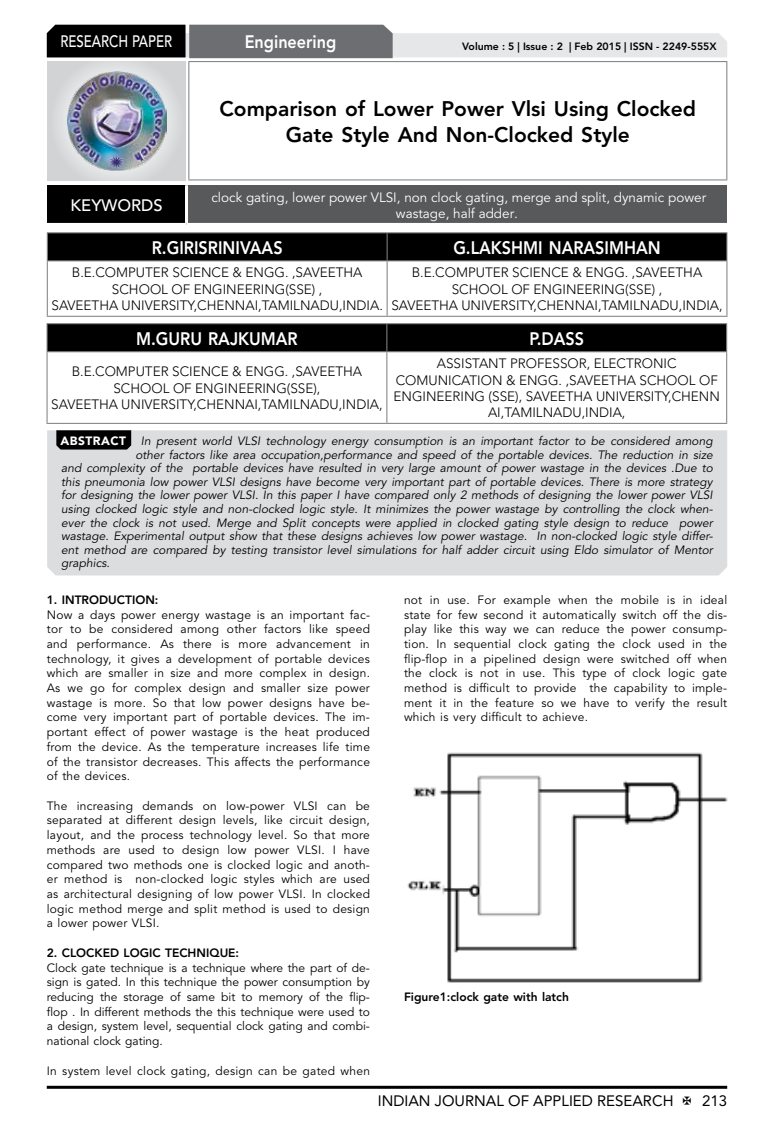
<style>
.page{position:relative;width:774px;height:1136px;background:#fff}
.page>*{position:absolute;margin:0;border:0;box-sizing:border-box;transform-origin:0 0}
.t1{font:800 21px/26.2px "Avenir LT Std";color:#000;text-align:center}
.t2{font:800 18px "Avenir LT Std";color:#fff;scale:.9 1}
.t3{font:500 16.5px "Avenir LT Std";color:#fff;scale:.8 1}
.t4{font:500 16.5px "Avenir LT Std";color:#fff}
.t5{font:15px "Avenir LT Std";color:#000}
.t6{font:300 13.5px/16.2px "Avenir LT Std";color:#000;text-align:center}
.t7{font:13.5px/16.2px "Avenir LT Std";color:#fff;text-align:center}
.t8{font:12px/14.7px "Avenir LT Std";letter-spacing:.02em;color:#000;text-align:justify}
.t9{font:italic 12px "Avenir LT Std";color:#000}
.t10{font:800 12px "Avenir LT Std";color:#000}
.t11{font:800 10.5px "Avenir LT Std";color:#000}
.s1{font-weight:900;font-style:normal;color:#fff}
</style>
<div class="page">
<hr style="left:47px;top:1085px;width:680px;height:3px;background:#000">
<div style="left:48px;top:62px;width:137px;height:118px;background:linear-gradient(to right,#d9dadb,#d9dadb)"></div>
<img style="left:68px;top:71px;width:99px;height:100px">
<svg style="left:47px;top:25px;width:680px;height:33px;background:#979899"></svg>
<hr style="left:188px;top:61px;width:539px;height:1px;background:#808285">
<hr style="left:188px;top:62px;width:1px;height:117px;background:#808285">
<hr style="left:726px;top:62px;width:1px;height:117px;background:#808285">
<hr style="left:188px;top:179px;width:539px;height:1px;background:#808285">
<hr style="left:47px;top:232px;width:340px;height:1px;background:#808285">
<hr style="left:387px;top:232px;width:340px;height:1px;background:#808285">
<div style="left:47px;top:233px;width:680px;height:27px;background:#000"></div>
<hr style="left:47px;top:260px;width:340px;height:1px;background:#808285">
<hr style="left:47px;top:261px;width:1px;height:55px;background:#808285">
<hr style="left:387px;top:260px;width:340px;height:1px;background:#808285">
<hr style="left:387px;top:261px;width:1px;height:55px;background:#808285">
<hr style="left:726px;top:261px;width:1px;height:55px;background:#808285">
<hr style="left:47px;top:316px;width:340px;height:1px;background:#808285">
<hr style="left:387px;top:316px;width:340px;height:1px;background:#808285">
<hr style="left:47px;top:323px;width:340px;height:1px;background:#808285">
<hr style="left:387px;top:323px;width:340px;height:1px;background:#808285">
<div style="left:47px;top:324px;width:680px;height:27px;background:#000"></div>
<hr style="left:47px;top:351px;width:340px;height:1px;background:#808285">
<hr style="left:47px;top:352px;width:1px;height:71px;background:#808285">
<hr style="left:387px;top:351px;width:340px;height:1px;background:#808285">
<hr style="left:386px;top:352px;width:1px;height:71px;background:#808285">
<hr style="left:726px;top:352px;width:1px;height:71px;background:#808285">
<hr style="left:47px;top:423px;width:340px;height:1px;background:#808285">
<hr style="left:387px;top:423px;width:340px;height:1px;background:#808285">
<div style="left:47px;top:185px;width:139px;height:39px;background:#000"></div>
<div style="left:186px;top:185px;width:541px;height:39px;background:#58595b"></div>
<hr style="left:185px;top:185px;width:3px;height:38px;background:#fff">
<hr style="left:47px;top:223px;width:139px;height:3px;background:#fff">
<hr style="left:186px;top:223px;width:541px;height:3px;background:#fff">
<div style="left:47px;top:430px;width:680px;height:145px;background:#dcddde"></div>
<svg style="left:56px;top:430px;width:75px;height:19px"></svg>
<img style="left:407px;top:752px;width:321px;height:231px">
<h3 class="t3" style="left:60px;top:32px;width:139px">RESEARCH PAPER</h3>
<h2 class="t2" style="left:245px;top:31px;width:103px">Engineering</h2>
<p class="t11" style="left:462px;top:41px;width:256px">Volume : 5 | Issue : 2 | Feb 2015 | ISSN - 2249-555X</p>
<h1 class="t1" style="left:219px;top:95px;width:478px">Comparison of Lower Power Vlsi Using Clocked<br>Gate Style And Non-Clocked Style</h1>
<h3 class="t4" style="left:71px;top:196px;width:94px">KEYWORDS</h3>
<p class="t7" style="left:211px;top:189px;width:496px">clock gating, lower power VLSI, non clock gating, merge and split, dynamic power wastage, half adder.</p>
<h2 class="t2" style="left:152px;top:237px;width:147px">R.GIRISRINIVAAS</h2>
<h2 class="t2" style="left:453px;top:237px;width:232px">G.LAKSHMI NARASIMHAN</h2>
<p class="t6" style="left:52px;top:265px;width:333px">B.E.COMPUTER SCIENCE &amp; ENGG. ,SAVEETHA<br>SCHOOL OF ENGINEERING(SSE) ,<br>SAVEETHA UNIVERSITY,CHENNAI,TAMILNADU,INDIA.</p>
<p class="t6" style="left:391px;top:265px;width:333px">B.E.COMPUTER SCIENCE &amp; ENGG. ,SAVEETHA<br>SCHOOL OF ENGINEERING(SSE) ,<br>SAVEETHA UNIVERSITY,CHENNAI,TAMILNADU,INDIA,</p>
<h2 class="t2" style="left:136px;top:327px;width:181px">M.GURU RAJKUMAR</h2>
<h2 class="t2" style="left:529px;top:327px;width:62px">P.DASS</h2>
<p class="t6" style="left:51px;top:364px;width:333px">B.E.COMPUTER SCIENCE &amp; ENGG. ,SAVEETHA<br>SCHOOL OF ENGINEERING(SSE),<br>SAVEETHA UNIVERSITY,CHENNAI,TAMILNADU,INDIA,</p>
<p class="t6" style="left:394px;top:355px;width:328px">ASSISTANT PROFESSOR, ELECTRONIC COMUNICATION &amp; ENGG. ,SAVEETHA SCHOOL OF ENGINEERING (SSE), SAVEETHA UNIVERSITY,CHENN AI,TAMILNADU,INDIA,</p>
<p class="t9" style="left:61px;top:434px;width:654px"><span class="s1">ABSTRACT</span> In present world VLSI technology energy consumption is an important factor to be considered among</p>
<p class="t9" style="left:135px;top:448px;width:579px">other factors like area occupation,performance and speed of the portable devices. The reduction in size</p>
<p class="t9" style="left:61px;top:461px;width:653px">and complexity of the portable devices have resulted in very large amount of power wastage in the devices .Due to</p>
<p class="t9" style="left:61px;top:475px;width:653px">this pneumonia low power VLSI designs have become very important part of portable devices. There is more strategy</p>
<p class="t9" style="left:61px;top:488px;width:653px">for designing the lower power VLSI. In this paper I have compared only 2 methods of designing the lower power VLSI</p>
<p class="t9" style="left:61px;top:502px;width:653px">using clocked logic style and non-clocked logic style. It minimizes the power wastage by controlling the clock when-</p>
<p class="t9" style="left:61px;top:515px;width:653px">ever the clock is not used. Merge and Split concepts were applied in clocked gating style design to reduce power</p>
<p class="t9" style="left:61px;top:529px;width:653px">wastage. Experimental output show that these designs achieves low power wastage. In non-clocked logic style differ-</p>
<p class="t9" style="left:61px;top:542px;width:653px">ent method are compared by testing transistor level simulations for half adder circuit using Eldo simulator of Mentor</p>
<p class="t9" style="left:61px;top:556px;width:50px">graphics.</p>
<p class="t10" style="left:47px;top:592px;width:113px">1. INTRODUCTION:</p>
<p class="t8" style="left:47px;top:607px;width:325px">Now a days power energy wastage is an important fac&shy;tor to be considered among other factors like speed and performance. As there is more advancement in technology, it gives a development of portable devices which are smaller in size and more complex in design.<br>As we go for complex design and smaller size power wastage is more. So that low power designs have be&shy;come very important part of portable devices. The im&shy;portant effect of power wastage is the heat produced from the device. As the temperature increases life time of the transistor decreases. This affects the performance of the devices.</p>
<p class="t8" style="left:47px;top:798px;width:325px">The increasing demands on low-power VLSI can be separated at different design levels, like circuit design, layout, and the process technology level. So that more methods are used to design low power VLSI. I have compared two methods one is clocked logic and anoth&shy;er method is non-clocked logic styles which are used as architectural designing of low power VLSI. In clocked logic method merge and split method is used to design a lower power VLSI.</p>
<p class="t10" style="left:47px;top:945px;width:194px">2. CLOCKED LOGIC TECHNIQUE:</p>
<p class="t8" style="left:47px;top:960px;width:325px">Clock gate technique is a technique where the part of de&shy;sign is gated. In this technique the power consumption by reducing the storage of same bit to memory of the flip&shy;flop . In different methods the this technique were used to a design, system level, sequential clock gating and combi&shy;national clock gating.</p>
<p class="t8" style="left:47px;top:1063px;width:325px">In system level clock gating, design can be gated when</p>
<p class="t8" style="left:404px;top:592px;width:325px">not in use. For example when the mobile is in ideal state for few second it automatically switch off the dis&shy;play like this way we can reduce the power consump&shy;tion. In sequential clock gating the clock used in the flip-flop in a pipelined design were switched off when the clock is not in use. This type of clock logic gate method is difficult to provide the capability to imple&shy;ment it in the feature so we have to verify the result which is very difficult to achieve.</p>
<p class="t10" style="left:404px;top:989px;width:166px">Figure1:clock gate with latch</p>
<p class="t5" style="left:378px;top:1091px;width:297px">INDIAN JOURNAL OF APPLIED RESEARCH</p>
<p class="t5" style="left:702px;top:1091px;width:27px">213</p>
</div>
